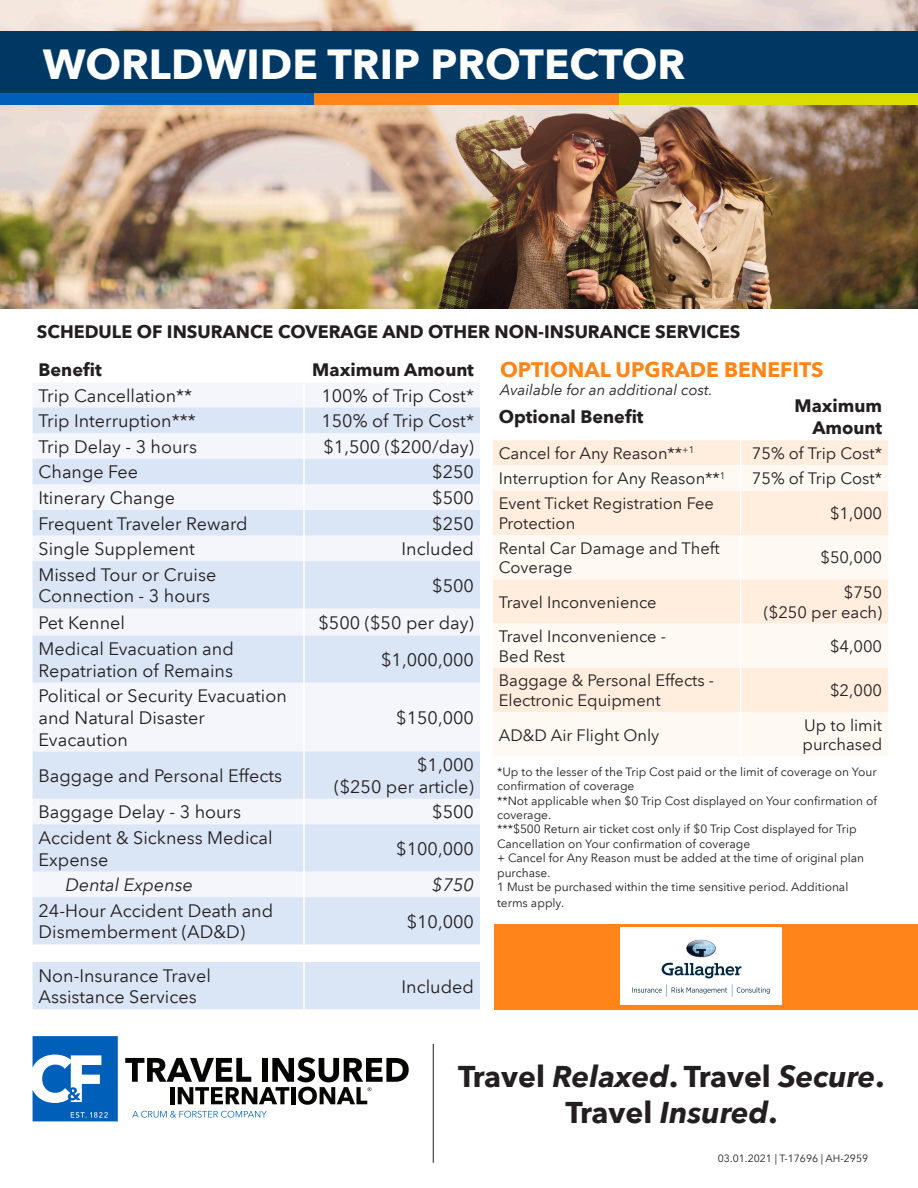
<style>
.page{position:relative;width:918px;height:1188px;background:#fff}
.page>*{position:absolute;margin:0;border:0;box-sizing:border-box;transform-origin:0 0}
.t1{font:700 42px "Avenir Next LT Pro";color:#fff}
.t2{font:700 30px "Avenir Next LT Pro";color:#231f20}
.t3{font:700 21px "Avenir Next LT Pro";color:#ff851b}
.t4{font:18px/21.6px "Avenir Next LT Pro";color:#231f20}
.t5{font:700 18px/21.6px "Avenir Next LT Pro";color:#231f20;text-align:right}
.t6{font:italic 18px "Avenir Next LT Pro";color:#231f20}
.t7{font:16.5px/19.8px "Avenir Next LT Pro";color:#231f20}
.t8{font:italic 15px "Avenir Next LT Pro";color:#231f20}
.t9{font:12px/14.4px "Avenir Next LT Pro";color:#231f20}
.t10{font:10.5px "Avenir Next LT Pro";color:#231f20}
.s1{font-style:italic}
</style>
<div class="page">
<img style="left:0;top:0;width:918px;height:309px">
<svg style="left:33px;top:1036px;width:85px;height:85px"></svg>
<svg style="left:125px;top:1057px;width:284px;height:48px"></svg>
<svg style="left:132px;top:1111px;width:135px;height:7px"></svg>
<div style="left:0;top:32px;width:918px;height:62px;background:#003864"></div>
<div style="left:0;top:94px;width:314px;height:11px;background:#005fb9"></div>
<div style="left:314px;top:94px;width:305px;height:11px;background:#ff851b"></div>
<div style="left:619px;top:94px;width:299px;height:11px;background:#dbdc00"></div>
<div style="left:33px;top:383px;width:447px;height:25px;background:#f4f6fc"></div>
<svg style="left:33px;top:408px;width:447px;height:601px;fill:#dae5f5"></svg>
<hr style="left:303px;top:383px;width:2px;height:25px;background:#fff">
<hr style="left:303px;top:408px;width:2px;height:25px;background:#fff">
<hr style="left:303px;top:433px;width:2px;height:26px;background:#fff">
<hr style="left:303px;top:459px;width:2px;height:25px;background:#fff">
<hr style="left:303px;top:484px;width:2px;height:26px;background:#fff">
<hr style="left:303px;top:510px;width:2px;height:26px;background:#fff">
<hr style="left:303px;top:536px;width:2px;height:25px;background:#fff">
<hr style="left:303px;top:561px;width:2px;height:47px;background:#fff">
<hr style="left:303px;top:608px;width:2px;height:28px;background:#fff">
<hr style="left:303px;top:636px;width:2px;height:47px;background:#fff">
<hr style="left:303px;top:683px;width:2px;height:69px;background:#fff">
<hr style="left:303px;top:752px;width:2px;height:47px;background:#fff">
<hr style="left:303px;top:799px;width:2px;height:25px;background:#fff">
<hr style="left:303px;top:824px;width:2px;height:48px;background:#fff">
<hr style="left:303px;top:872px;width:2px;height:25px;background:#fff">
<hr style="left:303px;top:897px;width:2px;height:47px;background:#fff">
<svg style="left:303px;top:944px;width:2px;height:18px"></svg>
<hr style="left:303px;top:962px;width:2px;height:47px;background:#fff">
<div style="left:493px;top:440px;width:395px;height:25px;background:#ffeddd"></div>
<svg style="left:493px;top:465px;width:395px;height:291px;fill:#fff9f4"></svg>
<svg style="left:740px;top:440px;width:1px;height:51px"></svg>
<hr style="left:740px;top:491px;width:1px;height:44px;background:#fff">
<hr style="left:740px;top:535px;width:1px;height:44px;background:#fff">
<hr style="left:740px;top:579px;width:1px;height:45px;background:#fff">
<hr style="left:740px;top:624px;width:1px;height:44px;background:#fff">
<hr style="left:740px;top:668px;width:1px;height:44px;background:#fff">
<hr style="left:740px;top:712px;width:1px;height:44px;background:#fff">
<div style="left:494px;top:924px;width:424px;height:85px;background:#ff851b"></div>
<hr style="left:433px;top:1044px;width:1px;height:119px;background:#231f20">
<img style="left:621px;top:928px;width:161px;height:76px">
<p class="t1" style="left:43px;top:38px;width:644px">WORLDWIDE TRIP PROTECTOR</p>
<p class="t5" style="left:37px;top:321px;width:705px">SCHEDULE OF INSURANCE COVERAGE AND OTHER NON-INSURANCE SERVICES</p>
<p class="t5" style="left:39px;top:359px;width:65px">Benefit</p>
<p class="t5" style="left:312px;top:359px;width:163px">Maximum Amount</p>
<p class="t4" style="left:39px;top:384px;width:155px">Trip Cancellation**</p>
<p class="t4" style="left:321px;top:384px;width:154px">100% of Trip Cost*</p>
<p class="t4" style="left:39px;top:410px;width:159px">Trip Interruption***</p>
<p class="t4" style="left:321px;top:410px;width:154px">150% of Trip Cost*</p>
<p class="t4" style="left:39px;top:436px;width:160px">Trip Delay - 3 hours</p>
<p class="t4" style="left:324px;top:436px;width:152px">$1,500 ($200/day)</p>
<p class="t4" style="left:39px;top:461px;width:101px">Change Fee</p>
<p class="t4" style="left:432px;top:461px;width:43px">$250</p>
<p class="t4" style="left:39px;top:487px;width:138px">Itinerary Change</p>
<p class="t4" style="left:432px;top:487px;width:43px">$500</p>
<p class="t4" style="left:39px;top:513px;width:211px">Frequent Traveler Reward</p>
<p class="t4" style="left:432px;top:513px;width:43px">$250</p>
<p class="t4" style="left:39px;top:538px;width:158px">Single Supplement</p>
<p class="t4" style="left:402px;top:538px;width:74px">Included</p>
<p class="t4" style="left:39px;top:564px;width:179px">Missed Tour or Cruise<br>Connection - 3 hours</p>
<p class="t4" style="left:432px;top:575px;width:43px">$500</p>
<p class="t4" style="left:39px;top:612px;width:88px">Pet Kennel</p>
<p class="t4" style="left:319px;top:612px;width:157px">$500 ($50 per day)</p>
<p class="t4" style="left:39px;top:638px;width:197px">Medical Evacuation and<br>Repatriation of Remains</p>
<p class="t4" style="left:381px;top:649px;width:94px">$1,000,000</p>
<p class="t4" style="left:39px;top:685px;width:250px">Political or Security Evacuation and Natural Disaster<br>Evacaution</p>
<p class="t4" style="left:396px;top:707px;width:79px">$150,000</p>
<p class="t4" style="left:39px;top:765px;width:245px">Baggage and Personal Effects</p>
<p class="t4" style="left:417px;top:754px;width:58px">$1,000</p>
<p class="t4" style="left:334px;top:776px;width:141px">($250 per article)</p>
<p class="t4" style="left:39px;top:801px;width:204px">Baggage Delay - 3 hours</p>
<p class="t4" style="left:432px;top:801px;width:43px">$500</p>
<p class="t4" style="left:39px;top:827px;width:236px">Accident &amp; Sickness Medical<br>Expense</p>
<p class="t4" style="left:396px;top:838px;width:79px">$100,000</p>
<p class="t6" style="left:66px;top:874px;width:129px">Dental Expense</p>
<p class="t6" style="left:432px;top:874px;width:43px">$750</p>
<p class="t4" style="left:39px;top:900px;width:236px">24-Hour Accident Death and<br>Dismemberment (AD&amp;D)</p>
<p class="t4" style="left:407px;top:911px;width:69px">$10,000</p>
<p class="t4" style="left:39px;top:965px;width:174px">Non-Insurance Travel</p>
<p class="t4" style="left:39px;top:986px;width:160px">Assistance Services</p>
<p class="t4" style="left:402px;top:975px;width:74px">Included</p>
<p class="t3" style="left:500px;top:357px;width:325px">OPTIONAL UPGRADE BENEFITS</p>
<p class="t8" style="left:500px;top:381px;width:214px">Available for an additional cost.</p>
<p class="t5" style="left:499px;top:406px;width:146px">Optional Benefit</p>
<p class="t5" style="left:794px;top:395px;width:89px">Maximum<br>Amount</p>
<p class="t7" style="left:499px;top:443px;width:197px">Cancel for Any Reason**<sup>+1</sup></p>
<p class="t7" style="left:752px;top:443px;width:132px">75% of Trip Cost*</p>
<p class="t7" style="left:499px;top:469px;width:228px">Interruption for Any Reason**<sup>1</sup></p>
<p class="t7" style="left:752px;top:469px;width:132px">75% of Trip Cost*</p>
<p class="t7" style="left:499px;top:494px;width:217px">Event Ticket Registration Fee<br>Protection</p>
<p class="t7" style="left:830px;top:504px;width:54px">$1,000</p>
<p class="t7" style="left:499px;top:538px;width:222px">Rental Car Damage and Theft<br>Coverage</p>
<p class="t7" style="left:820px;top:548px;width:63px">$50,000</p>
<p class="t7" style="left:499px;top:592px;width:159px">Travel Inconvenience</p>
<p class="t7" style="left:844px;top:582px;width:40px">$750</p>
<p class="t7" style="left:764px;top:602px;width:120px">($250 per each)</p>
<p class="t7" style="left:499px;top:626px;width:169px">Travel Inconvenience -</p>
<p class="t7" style="left:499px;top:646px;width:68px">Bed Rest</p>
<p class="t7" style="left:830px;top:636px;width:54px">$4,000</p>
<p class="t7" style="left:499px;top:671px;width:217px">Baggage &amp; Personal Effects -<br>Electronic Equipment</p>
<p class="t7" style="left:830px;top:681px;width:54px">$2,000</p>
<p class="t7" style="left:499px;top:725px;width:162px">AD&amp;D Air Flight Only</p>
<p class="t7" style="left:804px;top:715px;width:79px">Up to limit</p>
<p class="t7" style="left:803px;top:735px;width:81px">purchased</p>
<p class="t9" style="left:497px;top:765px;width:381px">*Up to the lesser of the Trip Cost paid or the limit of coverage on Your confirmation of coverage</p>
<p class="t9" style="left:497px;top:793px;width:381px">**Not applicable when $0 Trip Cost displayed on Your confirmation of coverage.</p>
<p class="t9" style="left:497px;top:822px;width:361px">***$500 Return air ticket cost only if $0 Trip Cost displayed for Trip<br>Cancellation on Your confirmation of coverage</p>
<p class="t9" style="left:497px;top:851px;width:369px">+ Cancel for Any Reason must be added at the time of original plan purchase.</p>
<p class="t9" style="left:497px;top:879px;width:353px;line-height:16.2px">1 Must be purchased within the time sensitive period. Additional terms apply.</p>
<p class="t2" style="left:458px;top:1058px;width:428px">Travel <span class="s1">Relaxed</span>. Travel <span class="s1">Secure</span>.</p>
<p class="t2" style="left:565px;top:1094px;width:213px">Travel <span class="s1">Insured</span>.</p>
<p class="t10" style="left:718px;top:1152px;width:152px">03.01.2021 | T-17696 | AH-2959</p>
</div>
